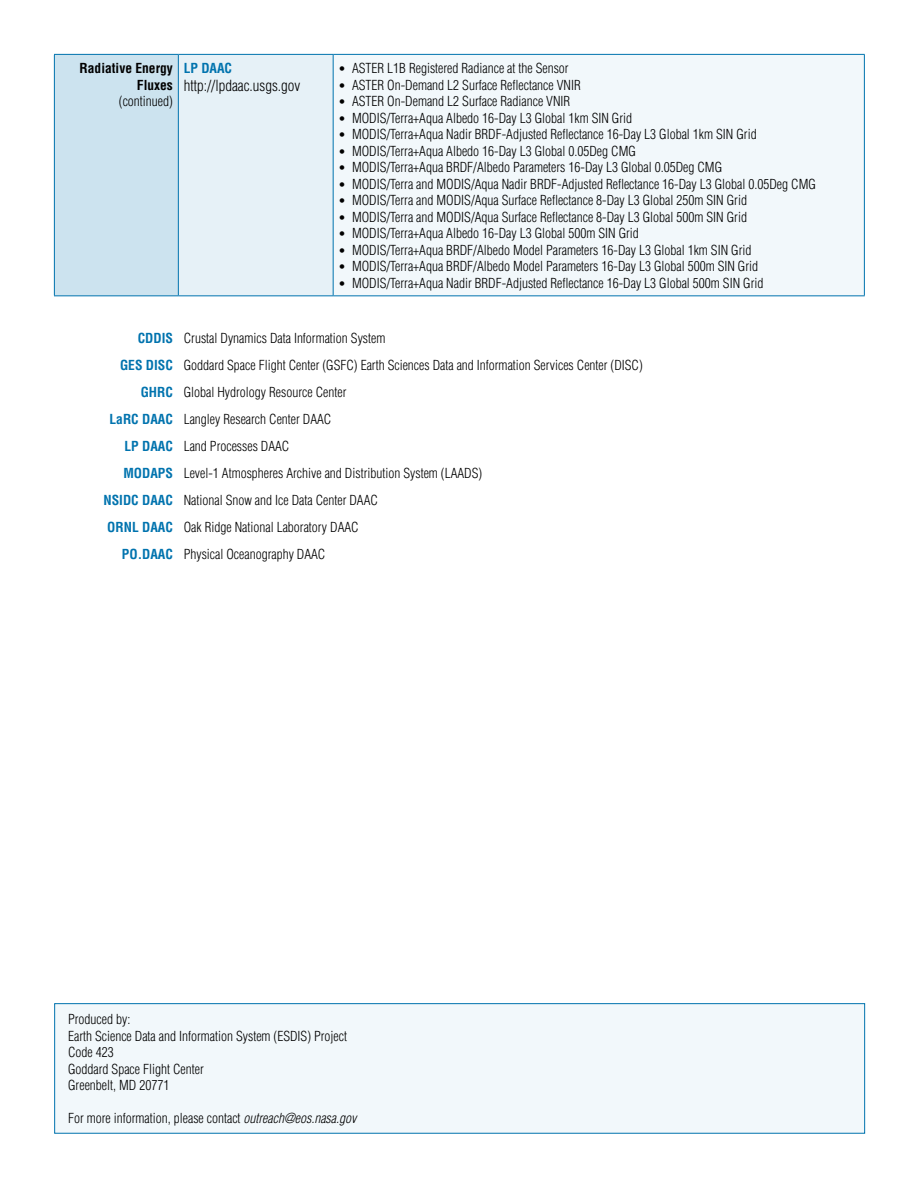
<style>
.page{position:relative;width:918px;height:1188px;background:#fff}
.page>*{position:absolute;margin:0;border:0;box-sizing:border-box;transform-origin:0 0}
.t1{font:300 condensed 15px "Helvetica";color:#000}
.t2{font:300 condensed 13.5px/27px "Helvetica";color:#000}
.t3{font:700 condensed 13.5px/27px "Helvetica";color:#0073ae;text-align:right}
.t4{font:700 condensed 13.5px/16.5px "Helvetica";color:#000;text-align:right}
.s1{font-size:12px}
.s2{font-style:italic}
</style>
<div class="page">
<div style="left:54px;top:54px;width:124px;height:242px;background:#cce3ef"></div>
<div style="left:178px;top:54px;width:155px;height:242px;background:#e6f1f7"></div>
<div style="left:333px;top:54px;width:531px;height:242px;background:#f2f8fb"></div>
<hr style="left:54px;top:54px;width:124px;height:1px;background:#0073ae">
<hr style="left:54px;top:55px;width:1px;height:240px;background:#0073ae">
<hr style="left:178px;top:54px;width:155px;height:1px;background:#0073ae">
<hr style="left:178px;top:55px;width:1px;height:240px;background:#0073ae">
<hr style="left:333px;top:54px;width:532px;height:1px;background:#0073ae">
<hr style="left:333px;top:55px;width:1px;height:240px;background:#0073ae">
<hr style="left:864px;top:55px;width:1px;height:240px;background:#0073ae">
<hr style="left:54px;top:295px;width:124px;height:1px;background:#0073ae">
<hr style="left:178px;top:295px;width:155px;height:1px;background:#0073ae">
<hr style="left:333px;top:295px;width:532px;height:1px;background:#0073ae">
<div style="left:54px;top:1003px;width:811px;height:131px;background:#f2f8fb;border:1px solid #0073ae"></div>
<p class="t4" style="left:80px;top:60px;width:95px">Radiative Energy<br>Fluxes</p>
<p class="t2" style="left:119px;top:88px;width:55px">(continued)</p>
<p class="t3" style="left:184px;top:55px;width:50px">LP DAAC</p>
<p class="t1" style="left:184px;top:76px;width:118px">http://lpdaac.usgs.gov</p>
<p class="t2" style="left:339px;top:55px;width:232px"><span class="s1">•</span> ASTER L1B Registered Radiance at the Sensor</p>
<p class="t2" style="left:339px;top:71px;width:244px"><span class="s1">•</span> ASTER On-Demand L2 Surface Reflectance VNIR</p>
<p class="t2" style="left:339px;top:88px;width:233px"><span class="s1">•</span> ASTER On-Demand L2 Surface Radiance VNIR</p>
<p class="t2" style="left:339px;top:104px;width:295px"><span class="s1">•</span> MODIS/Terra+Aqua Albedo 16-Day L3 Global 1km SIN Grid</p>
<p class="t2" style="left:339px;top:121px;width:420px"><span class="s1">•</span> MODIS/Terra+Aqua Nadir BRDF-Adjusted Reflectance 16-Day L3 Global 1km SIN Grid</p>
<p class="t2" style="left:339px;top:137px;width:299px"><span class="s1">•</span> MODIS/Terra+Aqua Albedo 16-Day L3 Global 0.05Deg CMG</p>
<p class="t2" style="left:339px;top:154px;width:385px"><span class="s1">•</span> MODIS/Terra+Aqua BRDF/Albedo Parameters 16-Day L3 Global 0.05Deg CMG</p>
<p class="t2" style="left:339px;top:170px;width:479px"><span class="s1">•</span> MODIS/Terra and MODIS/Aqua Nadir BRDF-Adjusted Reflectance 16-Day L3 Global 0.05Deg CMG</p>
<p class="t2" style="left:339px;top:187px;width:410px"><span class="s1">•</span> MODIS/Terra and MODIS/Aqua Surface Reflectance 8-Day L3 Global 250m SIN Grid</p>
<p class="t2" style="left:339px;top:203px;width:410px"><span class="s1">•</span> MODIS/Terra and MODIS/Aqua Surface Reflectance 8-Day L3 Global 500m SIN Grid</p>
<p class="t2" style="left:339px;top:220px;width:302px"><span class="s1">•</span> MODIS/Terra+Aqua Albedo 16-Day L3 Global 500m SIN Grid</p>
<p class="t2" style="left:339px;top:236px;width:414px"><span class="s1">•</span> MODIS/Terra+Aqua BRDF/Albedo Model Parameters 16-Day L3 Global 1km SIN Grid</p>
<p class="t2" style="left:339px;top:253px;width:421px"><span class="s1">•</span> MODIS/Terra+Aqua BRDF/Albedo Model Parameters 16-Day L3 Global 500m SIN Grid</p>
<p class="t2" style="left:339px;top:269px;width:426px"><span class="s1">•</span> MODIS/Terra+Aqua Nadir BRDF-Adjusted Reflectance 16-Day L3 Global 500m SIN Grid</p>
<p class="t3" style="left:104px;top:324px;width:71px">CDDIS<br>GES DISC<br>GHRC<br>LaRC DAAC<br>LP DAAC<br>MODAPS<br>NSIDC DAAC<br>ORNL DAAC<br>PO.DAAC</p>
<p class="t2" style="left:184px;top:324px;width:461px">Crustal Dynamics Data Information System<br>Goddard Space Flight Center (GSFC) Earth Sciences Data and Information Services Center (DISC)<br>Global Hydrology Resource Center<br>Langley Research Center DAAC<br>Land Processes DAAC<br>Level-1 Atmospheres Archive and Distribution System (LAADS)<br>National Snow and Ice Data Center DAAC<br>Oak Ridge National Laboratory DAAC<br>Physical Oceanography DAAC</p>
<p class="t2" style="left:68px;top:1011px;width:280px;line-height:16.5px">Produced by:<br>Earth Science Data and Information System (ESDIS) Project<br>Code 423<br>Goddard Space Flight Center<br>Greenbelt, MD 20771</p>
<p class="t2" style="left:68px;top:1105px;width:290px">For more information, please contact <span class="s2">outreach@eos.nasa.gov</span></p>
</div>
